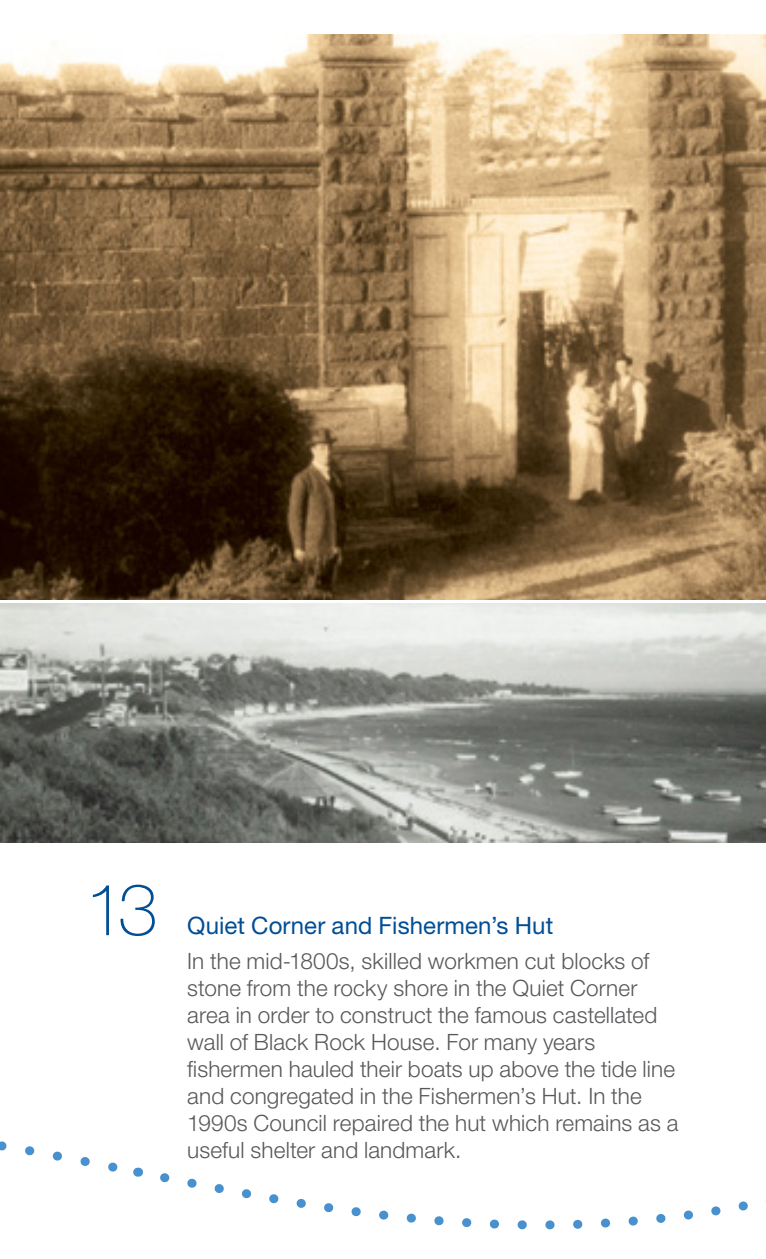
<style>
.page{position:relative;width:766px;height:1259px;background:#fff}
.page>*{position:absolute;margin:0;border:0;box-sizing:border-box;transform-origin:0 0}
.t1{font:100 72px "Helvetica Neue";color:#004e95}
.t2{font:24px "Helvetica Neue";letter-spacing:.005em;color:#004e95}
.t3{font:300 22.5px/27px "Helvetica Neue";letter-spacing:.005em;color:#58595b}
</style>
<div class="page">
<img style="left:0;top:604px;width:765px;height:238px">
<img style="left:0;top:34px;width:765px;height:566px">
<svg style="left:160px;top:1173px;width:588px;height:57px"></svg>
<svg style="left:0;top:1141px;width:139px;height:36px"></svg>
<h1 class="t1" style="left:85px;top:868px;width:74px">13</h1>
<p class="t2" style="left:187px;top:910px;width:367px">Quiet Corner and Fishermen’s Hut</p>
<p class="t3" style="left:187px;top:947px;width:492px">In the mid-1800s, skilled workmen cut blocks of stone from the rocky shore in the Quiet Corner area in order to construct the famous castellated wall of Black Rock House. For many years fishermen hauled their boats up above the tide line and congregated in the Fishermen’s Hut. In the 1990s Council repaired the hut which remains as a useful shelter and landmark.</p>
</div>
